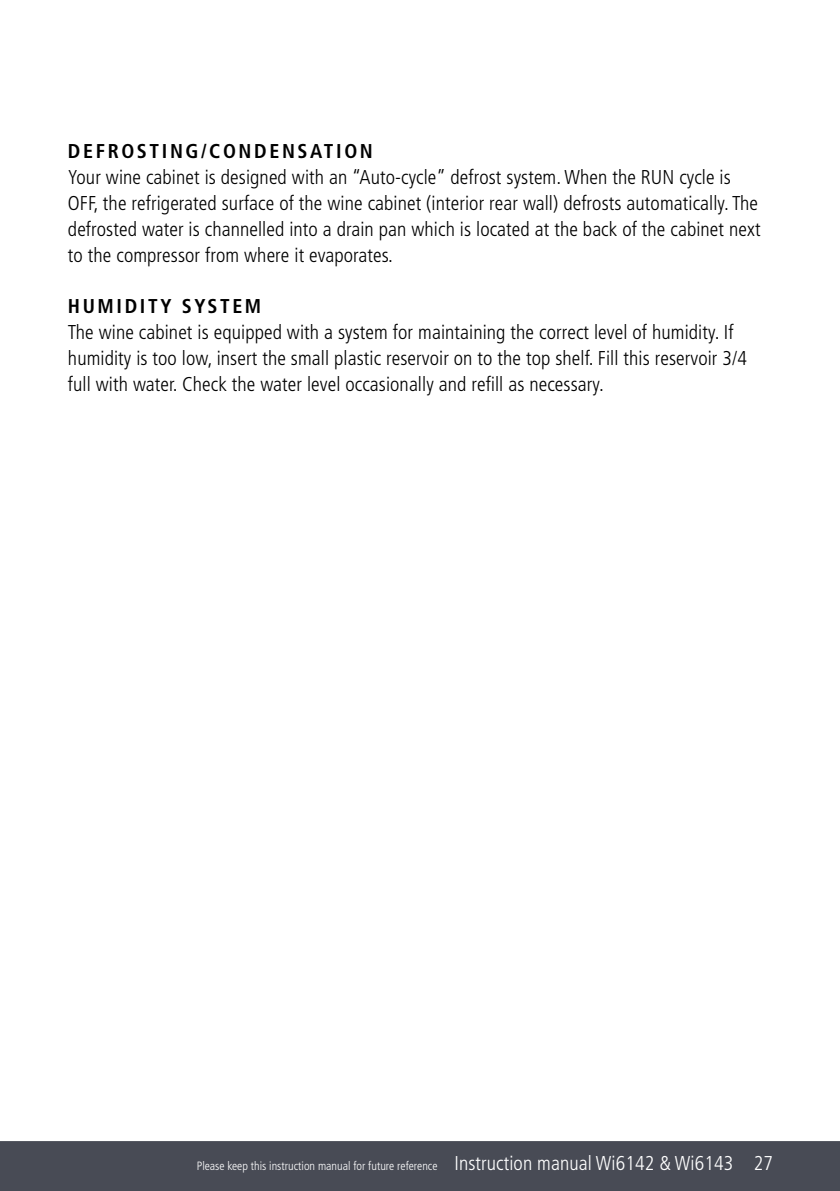
<style>
.page{position:relative;width:840px;height:1191px;background:#fff}
.page>*{position:absolute;margin:0;border:0;box-sizing:border-box;transform-origin:0 0}
.t1{font:300 condensed 20px/26px "Frutiger";letter-spacing:.005em;color:#000}
.t2{font:700 condensed 20px "Frutiger";letter-spacing:.13em;color:#000}
.t3{font:300 condensed 12px "Frutiger";color:#fff}
.s1{font-size:20px}
</style>
<div class="page">
<div style="left:0;top:1141px;width:839px;height:50px;background:#484b55"></div>
<p class="t2" style="left:68px;top:143px;width:306px">DEFROSTING/CONDENSATION</p>
<p class="t1" style="left:68px;top:166px;width:693px">Your wine cabinet is designed with an “Auto-cycle” defrost system. When the RUN cycle is OFF, the refrigerated surface of the wine cabinet (interior rear wall) defrosts automatically. The defrosted water is channelled into a drain pan which is located at the back of the cabinet next to the compressor from where it evaporates.</p>
<p class="t2" style="left:68px;top:298px;width:195px">HUMIDITY SYSTEM</p>
<p class="t1" style="left:68px;top:321px;width:680px">The wine cabinet is equipped with a system for maintaining the correct level of humidity. If humidity is too low, insert the small plastic reservoir on to the top shelf. Fill this reservoir 3/4 full with water. Check the water level occasionally and refill as necessary.</p>
<p class="t3" style="left:197px;top:1161px;width:577px">Please keep this instruction manual for future reference <span class="s1">Instruction manual Wi6142 &amp; Wi6143 27</span></p>
</div>
